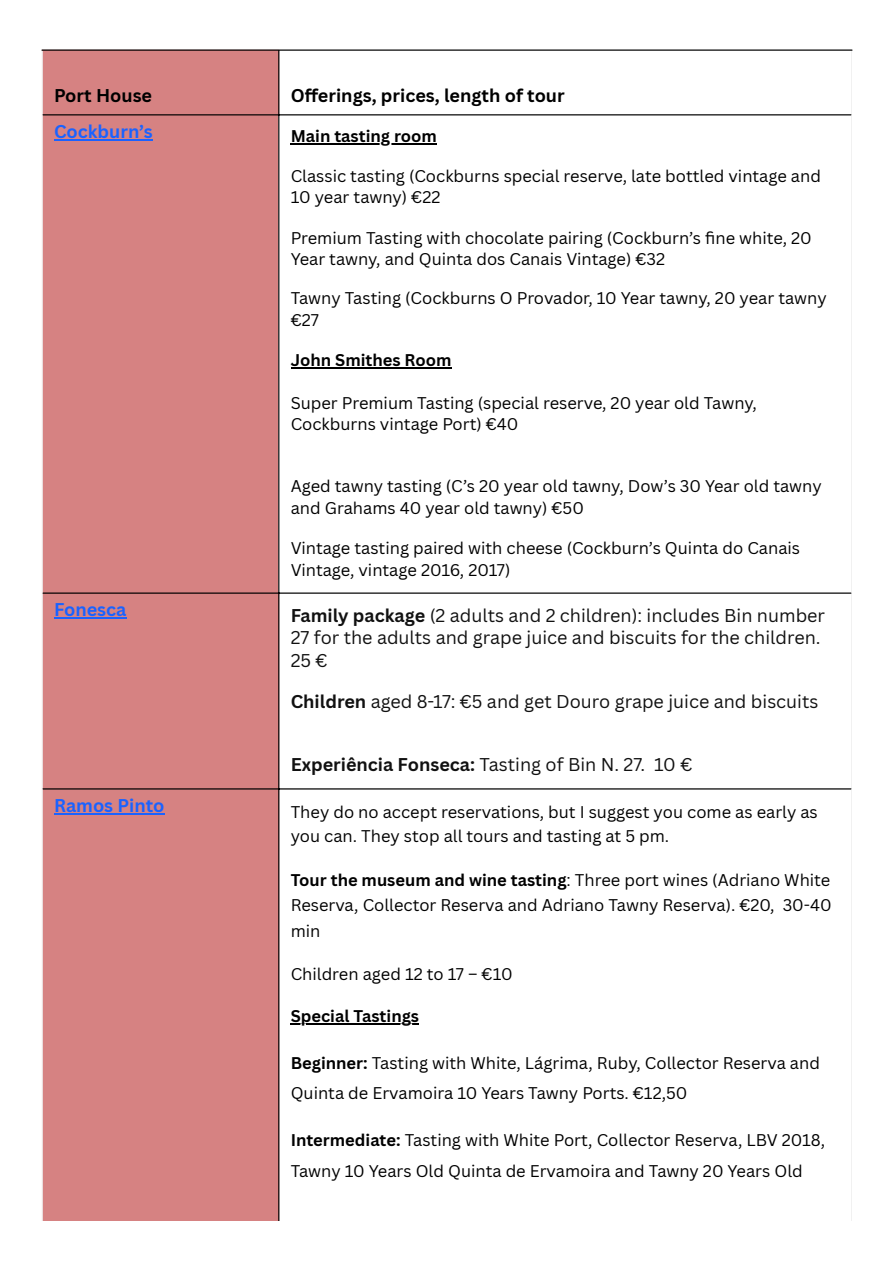
<style>
.page{position:relative;width:894px;height:1263px;background:#fff}
.page>*{position:absolute;margin:0;border:0;box-sizing:border-box;transform-origin:0 0}
.t1{font:18px/22.5px "Canva Sans";color:#111}
.t2{font:700 18px "Canva Sans";color:#000}
.t3{font:700 18px "Canva Sans";color:#1a62ff}
.t4{font:16.5px/21.3px "Canva Sans";color:#000}
.t5{font:700 16.5px "Canva Sans";color:#000}
.s1{font-weight:700}
</style>
<div class="page">
<div style="left:43px;top:51px;width:235px;height:1170px;background:#d68282"></div>
<hr style="left:54px;top:139px;width:99px;height:1px;background:#1a62ff">
<hr style="left:290px;top:144px;width:146px;height:1px;background:#000">
<hr style="left:290px;top:367px;width:161px;height:2px;background:#000">
<hr style="left:54px;top:617px;width:72px;height:1px;background:#1a62ff">
<hr style="left:54px;top:813px;width:110px;height:1px;background:#1a62ff">
<hr style="left:290px;top:1023px;width:129px;height:2px;background:#000">
<hr style="left:278px;top:51px;width:1px;height:1170px;background:#000">
<hr style="left:42px;top:50px;width:810px;height:1px;background:#000">
<hr style="left:43px;top:114px;width:808px;height:1px;background:#000">
<hr style="left:43px;top:592px;width:808px;height:2px;background:#000">
<hr style="left:43px;top:788px;width:808px;height:1px;background:#000">
<hr style="left:42px;top:1262px;width:810px;height:1px;background:#000">
<p class="t2" style="left:54px;top:83px;width:100px">Port House</p>
<p class="t2" style="left:290px;top:83px;width:275px">Offerings, prices, length of tour</p>
<p class="t3" style="left:54px;top:119px;width:100px">Cockburn’s</p>
<h1 class="t5" style="left:290px;top:125px;width:148px">Main tasting room</h1>
<p class="t4" style="left:290px;top:165px;width:531px">Classic tasting (Cockburns special reserve, late bottled vintage and<br>10 year tawny) €22</p>
<p class="t4" style="left:290px;top:227px;width:522px">Premium Tasting with chocolate pairing (Cockburn’s fi ne white, 20<br>Year tawny, and Quinta dos Canais Vintage) €32</p>
<p class="t4" style="left:290px;top:287px;width:537px">Tawny Tasting (Cockburns O Provador, 10 Year tawny, 20 year tawny €27</p>
<h1 class="t5" style="left:290px;top:349px;width:162px">John Smithes Room</h1>
<p class="t4" style="left:290px;top:392px;width:467px">Super Premium Tasting (special reserve, 20 year old Tawny,<br>Cockburns vintage Port) €40</p>
<p class="t4" style="left:290px;top:475px;width:532px">Aged tawny tasting (C’s 20 year old tawny, Dow’s 30 Year old tawny and Grahams 40 year old tawny) €50</p>
<p class="t4" style="left:290px;top:537px;width:511px">Vintage tasting paired with cheese (Cockburn’s Quinta do Canais<br>Vintage, vintage 2016, 2017)</p>
<p class="t3" style="left:54px;top:597px;width:74px">Fonesca</p>
<h1 class="t1" style="left:290px;top:603px;width:535px"><span class="s1">Family package</span> (2 adults and 2 children): includes Bin number<br>27 for the adults and grape juice and biscuits for the children.<br>25 €</h1>
<h1 class="t1" style="left:290px;top:690px;width:529px"><span class="s1">Children</span> aged 8-17: €5 and get Douro grape juice and biscuits</h1>
<p class="t1" style="left:290px;top:753px;width:403px"><span class="s1">Experiência Fonseca:</span> Tasting of Bin N. 27. 10 €</p>
<p class="t3" style="left:54px;top:793px;width:112px">Ramos Pinto</p>
<p class="t4" style="left:290px;top:799px;width:528px;line-height:24.8px">They do no accept reservations, but I suggest you come as early as you can. They stop all tours and tasting at 5 pm.</p>
<p class="t4" style="left:290px;top:867px;width:542px;line-height:25.3px;text-align:justify"><span class="s1">Tour the museum and wine tasting</span>: Three port wines (Adriano White Reserva, Collector Reserva and Adriano Tawny Reserva). €20, 30-40 min</p>
<p class="t4" style="left:290px;top:963px;width:223px">Children aged 12 to 17 – €10</p>
<h1 class="t5" style="left:290px;top:1005px;width:130px">Special Tastings</h1>
<p class="t4" style="left:290px;top:1047px;width:530px;line-height:30.3px"><span class="s1">Beginner:</span> Tasting with White, Lágrima, Ruby, Collector Reserva and<br>Quinta de Ervamoira 10 Years Tawny Ports. €12,50</p>
<p class="t4" style="left:290px;top:1125px;width:535px;line-height:30.3px"><span class="s1">Intermediate:</span> Tasting with White Port, Collector Reserva, LBV 2018,<br>Tawny 10 Years Old Quinta de Ervamoira and Tawny 20 Years Old</p>
</div>
